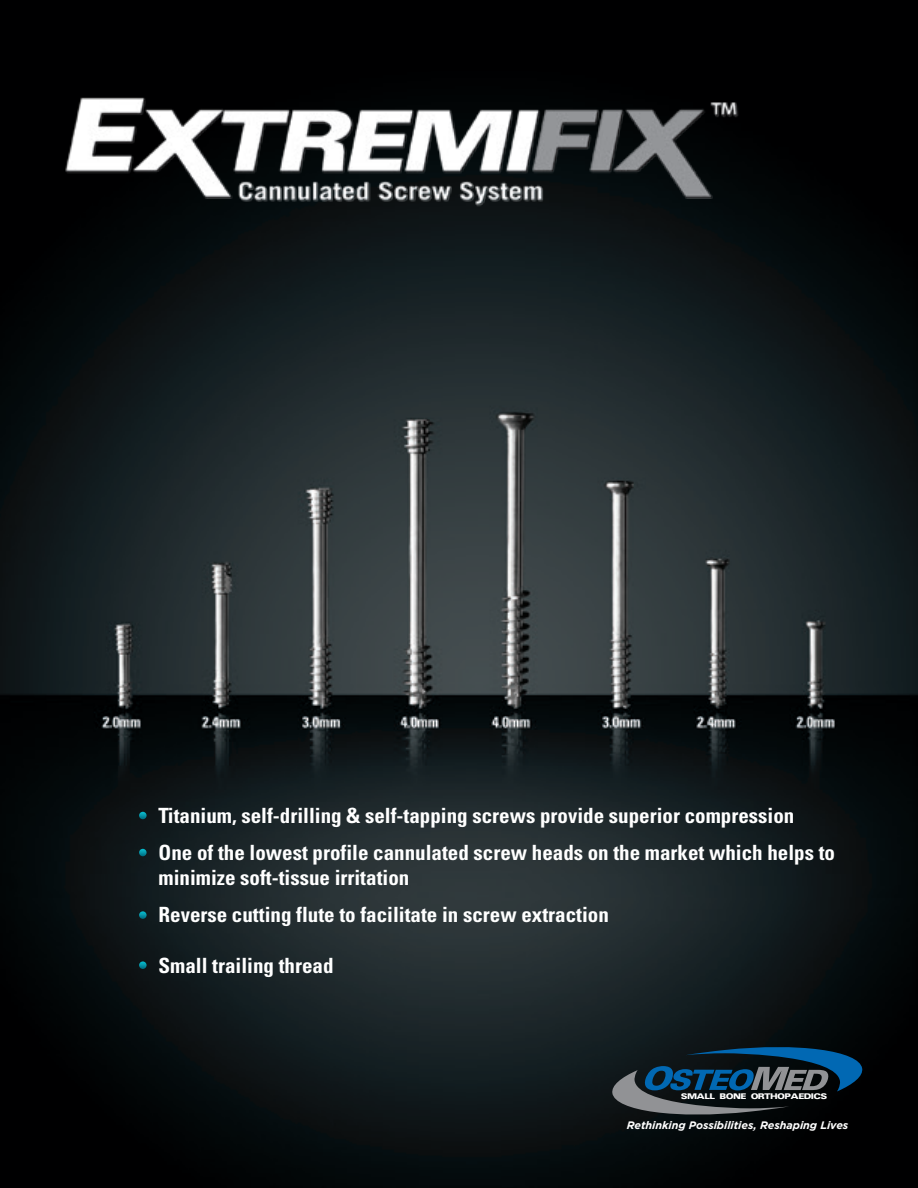
<style>
.page{position:relative;width:918px;height:1188px;background:#fff}
.page>*{position:absolute;margin:0;border:0;box-sizing:border-box;transform-origin:0 0}
.t1{font:700 condensed 21px/25.2px "Univers LT Std";color:#fff}
.t2{font:italic 700 10.8px "Gotham";letter-spacing:-.005em;color:#fff}
.t3{font:900 8.85px "Universal";color:#fff}
</style>
<div class="page">
<img style="left:0;top:0;width:918px;height:1188px">
<img style="left:54px;top:89px;width:692px;height:140px">
<svg style="left:139px;top:812px;width:8px;height:7px"></svg>
<svg style="left:139px;top:849px;width:8px;height:7px"></svg>
<svg style="left:139px;top:911px;width:8px;height:8px"></svg>
<svg style="left:139px;top:961px;width:8px;height:8px"></svg>
<svg style="left:611px;top:1042px;width:252px;height:77px;background:#1b303e"></svg>
<p class="t1" style="left:159px;top:803px;width:637px">Titanium, self-drilling &amp; self-tapping screws provide superior compression</p>
<p class="t1" style="left:159px;top:840px;width:678px">One of the lowest profile cannulated screw heads on the market which helps to minimize soft-tissue irritation</p>
<p class="t1" style="left:159px;top:902px;width:452px">Reverse cutting flute to facilitate in screw extraction</p>
<p class="t1" style="left:159px;top:953px;width:177px">Small trailing thread</p>
<p class="t3" style="left:681px;top:1091px;width:148px">SMALL BONE ORTHOPAEDICS</p>
<p class="t2" style="left:627px;top:1119px;width:223px">Rethinking Possibilities, Reshaping Lives</p>
</div>
